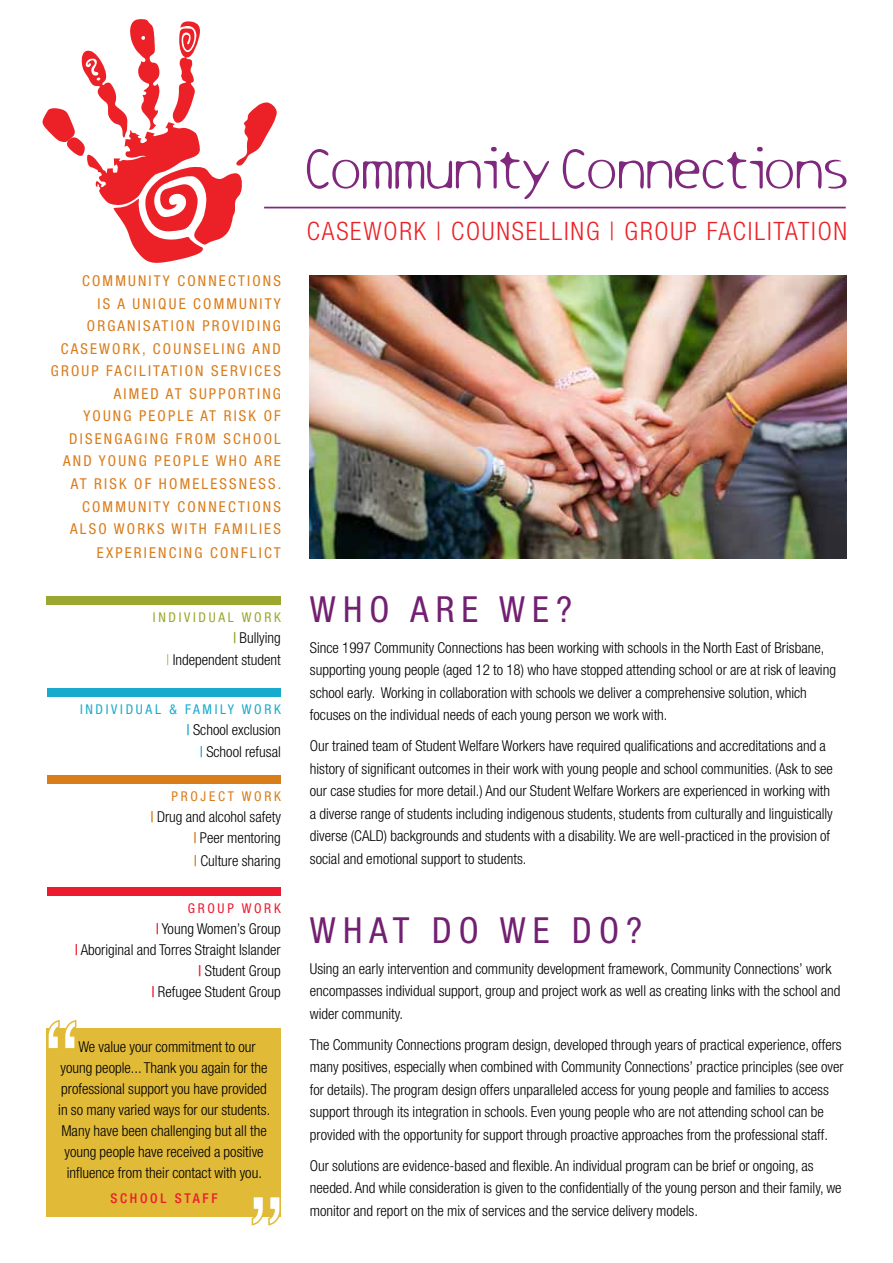
<style>
.page{position:relative;width:893px;height:1263px;background:#fff}
.page>*{position:absolute;margin:0;border:0;box-sizing:border-box;transform-origin:0 0}
.t1{font:300 108px "Helvetica Neue LT Com";color:#fff}
.t2{font:condensed 36px "Helvetica Neue LT Std";letter-spacing:.2em;color:#722071}
.t3{font:300 condensed 25.35px "Helvetica Neue LT Std";letter-spacing:.07em;color:#ec2127}
.t4{font:300 condensed 15px/22.5px "Helvetica Neue LT Std";color:#000}
.t5{font:condensed 15px/22.5px "Helvetica Neue LT Std";letter-spacing:.145em;color:#d97c1a;text-align:right}
.t6{font:condensed 13.5px "Helvetica Neue LT Std";letter-spacing:.2em;color:#19abcd}
.t7{font:condensed 13.5px "Helvetica Neue LT Std";letter-spacing:.2em;color:#9ba72e}
.t8{font:condensed 13.5px "Helvetica Neue LT Std";letter-spacing:.2em;color:#d97c1a}
.t9{font:500 condensed 13.5px "Helvetica Neue LT Std";letter-spacing:.2em;color:#ed1b2f}
.t10{font:condensed 13.5px "Helvetica Neue LT Std";letter-spacing:.2em;color:#ed1b2f}
.s1{font-weight:500;color:#9ba72e}
.s2{color:#9ba72e}
.s3{font-weight:500;color:#19abcd}
.s4{font-weight:500;color:#d97c1a}
.s5{font-weight:500;color:#ed1b2f}
</style>
<div class="page">
<img style="left:310px;top:276px;width:536px;height:282px">
<div style="left:47px;top:1028px;width:234px;height:188px;background:#e1ba37"></div>
<div style="left:47px;top:775px;width:234px;height:9px;background:#d97c1a"></div>
<div style="left:47px;top:596px;width:234px;height:8px;background:#9ba72e"></div>
<div style="left:47px;top:688px;width:234px;height:8px;background:#19abcd"></div>
<div style="left:47px;top:887px;width:234px;height:8px;background:#ed1b2f"></div>
<svg style="left:46px;top:1019px;width:31px;height:32px"></svg>
<svg style="left:250px;top:1216px;width:31px;height:10px"></svg>
<hr style="left:264px;top:207px;width:582px;height:1px;background:#7f287d">
<svg style="left:42px;top:19px;width:235px;height:244px"></svg>
<svg style="left:307px;top:147px;width:242px;height:52px"></svg>
<svg style="left:563px;top:147px;width:283px;height:42px"></svg>
<p class="t5" style="left:51px;top:270px;width:232px">COMMUNITY CONNECTIONS<br>IS A UNIQUE COMMUNITY<br>ORGANISATION PROVIDING<br>CASEWORK, COUNSELING AND<br>GROUP FACILITATION SERVICES<br>AIMED AT SUPPORTING<br>YOUNG PEOPLE AT RISK OF<br>DISENGAGING FROM SCHOOL<br>AND YOUNG PEOPLE WHO ARE<br>AT RISK OF HOMELESSNESS.<br>COMMUNITY CONNECTIONS<br>ALSO WORKS WITH FAMILIES</p>
<p class="t5" style="left:97px;top:541px;width:186px">EXPERIENCING CONFLICT</p>
<p class="t7" style="left:153px;top:609px;width:129px">INDIVIDUAL WORK</p>
<p class="t4" style="left:166px;top:626px;width:116px;text-align:right"><span class="s1">|</span> Bullying<br><span class="s2">|</span> Independent student</p>
<p class="t6" style="left:80px;top:701px;width:202px">INDIVIDUAL &amp; FAMILY WORK</p>
<p class="t4" style="left:186px;top:718px;width:96px;text-align:right"><span class="s3">|</span> School exclusion <span class="s3">|</span> School refusal</p>
<p class="t8" style="left:171px;top:789px;width:111px">PROJECT WORK</p>
<p class="t4" style="left:150px;top:806px;width:132px;line-height:21px;text-align:right"><span class="s4">|</span> Drug and alcohol safety <span class="s4">|</span> Peer mentoring</p>
<p class="t4" style="left:194px;top:849px;width:88px"><span class="s4">|</span> Culture sharing</p>
<p class="t10" style="left:188px;top:900px;width:94px">GROUP WORK</p>
<p class="t4" style="left:75px;top:918px;width:208px;line-height:21px;text-align:right"><span class="s5">|</span> Young Women’s Group<br><span class="s5">|</span> Aboriginal and Torres Straight Islander <span class="s5">|</span> Student Group<br><span class="s5">|</span> Refugee Student Group</p>
<h1 class="t1" style="left:42px;top:994px;width:41px">“</h1>
<p class="t4" style="left:58px;top:1036px;width:214px;line-height:21px;text-align:center">We value your commitment to our young people... Thank you again for the professional support you have provided in so many varied ways for our students.<br>Many have been challenging but all the young people have received a positive influence from their contact with you.</p>
<p class="t9" style="left:110px;top:1190px;width:109px">SCHOOL STAFF</p>
<h1 class="t1" style="left:246px;top:1170px;width:41px">”</h1>
<h3 class="t3" style="left:307px;top:217px;width:542px">CASEWORK | COUNSELLING | GROUP FACILITATION</h3>
<h2 class="t2" style="left:310px;top:588px;width:264px">WH O ARE WE?</h2>
<p class="t4" style="left:310px;top:636px;width:528px">Since 1997 Community Connections has been working with schools in the North East of Brisbane, supporting young people (aged 12 to 18) who have stopped attending school or are at risk of leaving school early. Working in collaboration with schools we deliver a comprehensive solution, which focuses on the individual needs of each young person we work with.</p>
<p class="t4" style="left:310px;top:735px;width:525px">Our trained team of Student Welfare Workers have required qualifications and accreditations and a history of significant outcomes in their work with young people and school communities. (Ask to see our case studies for more detail.) And our Student Welfare Workers are experienced in working with a diverse range of students including indigenous students, students from culturally and linguistically diverse (CALD) backgrounds and students with a disability. We are well-practiced in the provision of social and emotional support to students.</p>
<h2 class="t2" style="left:310px;top:909px;width:334px">WHAT DO WE DO?</h2>
<p class="t4" style="left:310px;top:957px;width:532px">Using an early intervention and community development framework, Community Connections’ work encompasses individual support, group and project work as well as creating links with the school and wider community.</p>
<p class="t4" style="left:310px;top:1033px;width:535px">The Community Connections program design, developed through years of practical experience, offers many positives, especially when combined with Community Connections’ practice principles (see over for details). The program design offers unparalleled access for young people and families to access support through its integration in schools. Even young people who are not attending school can be provided with the opportunity for support through proactive approaches from the professional staff.</p>
<p class="t4" style="left:310px;top:1154px;width:533px">Our solutions are evidence-based and flexible. An individual program can be brief or ongoing, as needed. And while consideration is given to the confidentially of the young person and their family, we monitor and report on the mix of services and the service delivery models.</p>
</div>
